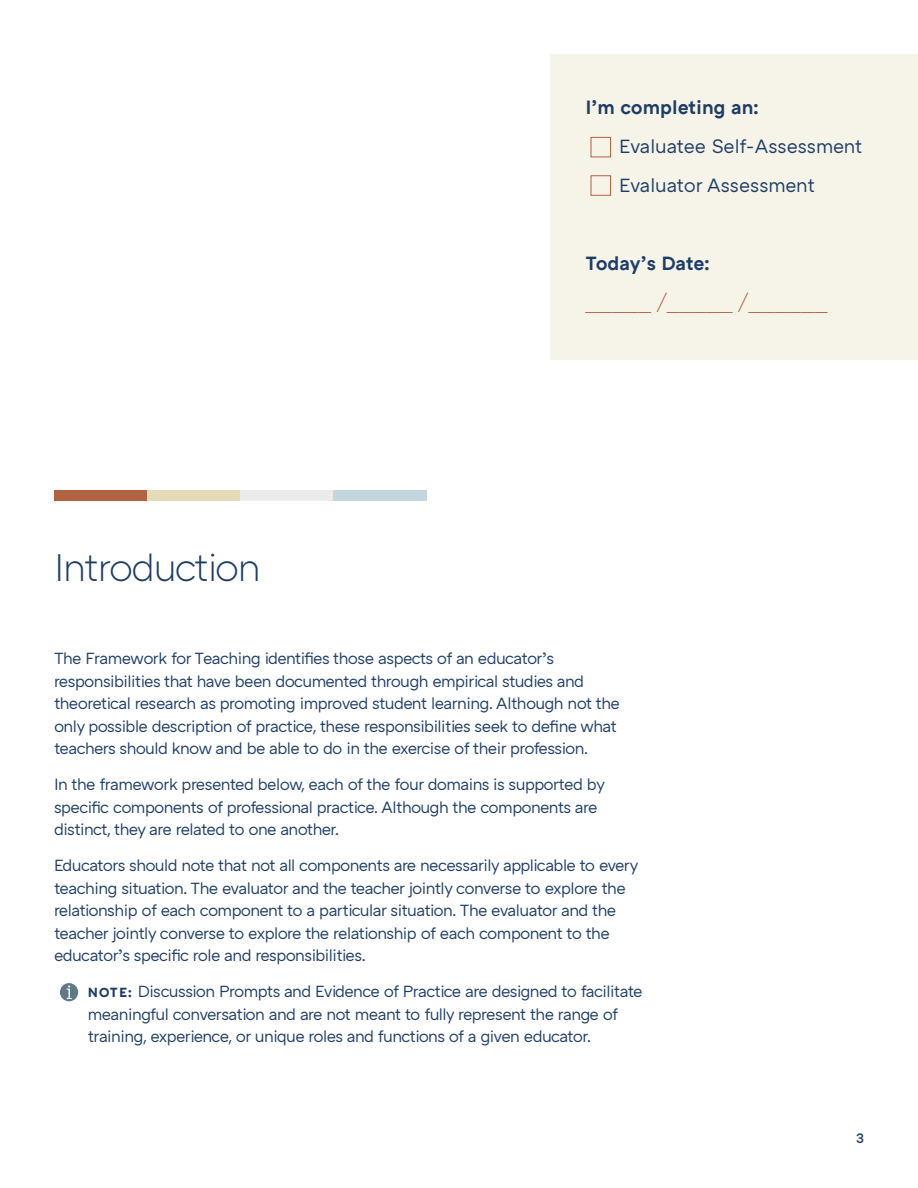
<style>
.page{position:relative;width:918px;height:1188px;background:#fff}
.page>*{position:absolute;margin:0;border:0;box-sizing:border-box;transform-origin:0 0}
.t1{font:300 39px "ATC Arquette";letter-spacing:-.04em;color:#1e3d66}
.t2{font:19.5px/39px "ATC Arquette";letter-spacing:-.01em;color:#1e3d66}
.t3{font:300 19.5px "ATC Arquette";color:#b06241}
.t4{font:600 19.5px "ATC Arquette";letter-spacing:-.02em;color:#1e3d66}
.t5{font:16.5px/22.5px "ATC Arquette";letter-spacing:-.04em;color:#1e3d66}
.t6{font:500 13.5px "ATC Arquette";color:#1e3d66}
.s1{font-weight:600}
.s2{font-weight:700;font-size:13.5px}
</style>
<div class="page">
<div style="left:54px;top:491px;width:93px;height:10px;background:#b06241"></div>
<div style="left:147px;top:491px;width:93px;height:10px;background:#e5dab6"></div>
<div style="left:240px;top:491px;width:93px;height:10px;background:#ebebeb"></div>
<div style="left:333px;top:491px;width:93px;height:10px;background:#c3d6de"></div>
<div style="left:550px;top:54px;width:368px;height:306px;background:#f6f3e8"></div>
<svg style="left:590px;top:137px;width:21px;height:59px"></svg>
<svg style="left:60px;top:983px;width:18px;height:18px"></svg>
<p class="t2" style="left:619px;top:88px;width:245px;text-indent:-34px"><span class="s1">I’m completing an:<br></span>Evaluatee Self-Assessment<br>Evaluator Assessment</p>
<h2 class="t1" style="left:54px;top:546px;width:208px">Introduction</h2>
<p class="t4" style="left:585px;top:252px;width:126px">Today’s Date:</p>
<p class="t3" style="left:585px;top:291px;width:244px">_____ _____ ______</p>
<p class="t3" style="left:657px;top:291px;width:11px">/</p>
<p class="t3" style="left:739px;top:291px;width:11px">/</p>
<p class="t5" style="left:54px;top:648px;width:567px">The Framework for Teaching identifies those aspects of an educator’s responsibilities that have been documented through empirical studies and theoretical research as promoting improved student learning. Although not the only possible description of practice, these responsibilities seek to define what teachers should know and be able to do in the exercise of their profession.</p>
<p class="t5" style="left:54px;top:774px;width:553px">In the framework presented below, each of the four domains is supported by specific components of professional practice. Although the components are distinct, they are related to one another.</p>
<p class="t5" style="left:54px;top:855px;width:586px">Educators should note that not all components are necessarily applicable to every teaching situation. The evaluator and the teacher jointly converse to explore the relationship of each component to a particular situation. The evaluator and the teacher jointly converse to explore the relationship of each component to the educator’s specific role and responsibilities.</p>
<p class="t5" style="left:88px;top:981px;width:556px"><span class="s2">NOTE:</span> Discussion Prompts and Evidence of Practice are designed to facilitate meaningful conversation and are not meant to fully represent the range of training, experience, or unique roles and functions of a given educator.</p>
<p class="t6" style="left:856px;top:1131px;width:9px">3</p>
</div>
